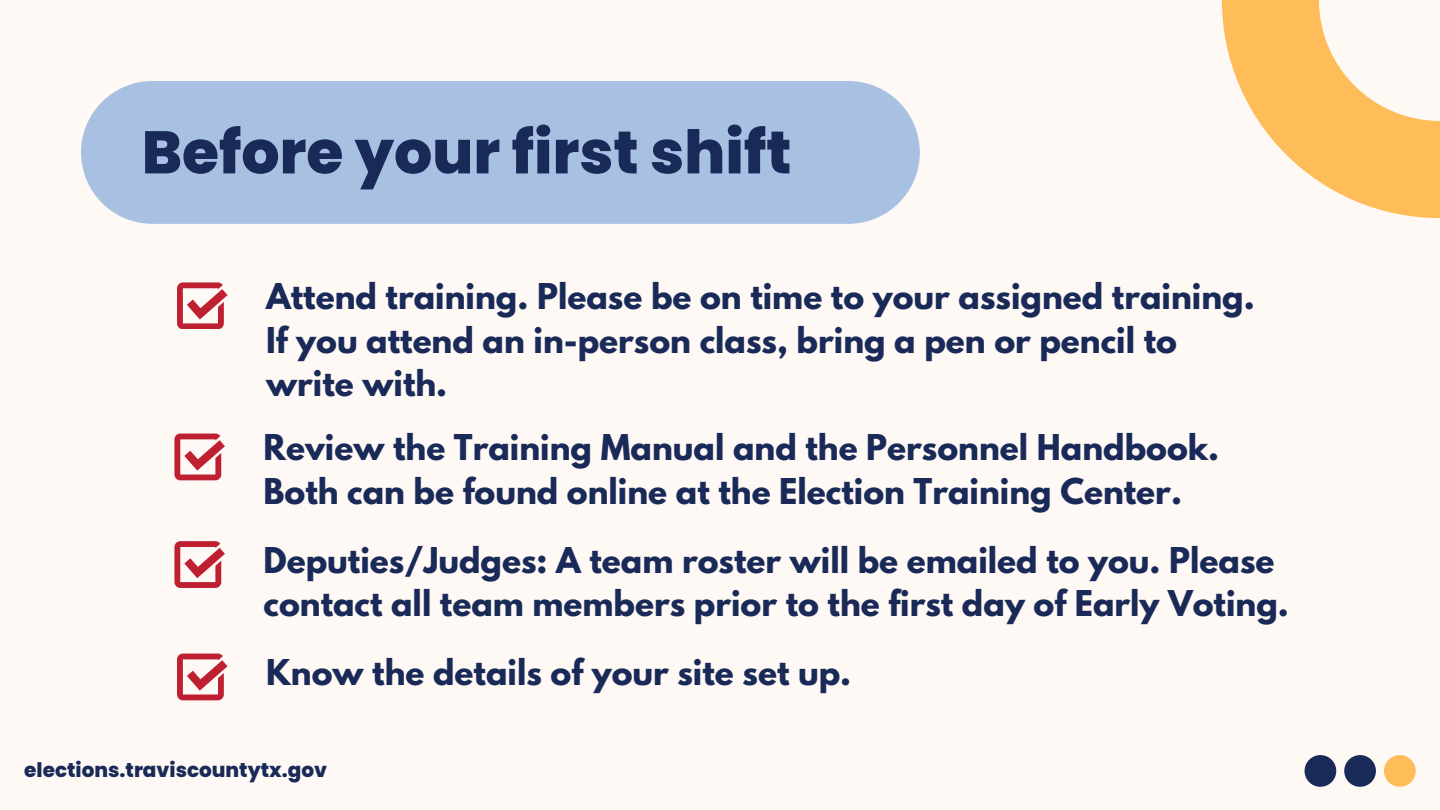
<style>
.page{position:relative;width:1440px;height:810px;background:#fff9f5}
.page>*{position:absolute;margin:0;border:0;box-sizing:border-box;transform-origin:0 0}
.t1{font:800 60px "Poppins";color:#1a2a58}
.t2{font:700 31.5px/43.5px "League Spartan";color:#1a2a58}
.t3{font:800 20px "Poppins";color:#1a2a58}
</style>
<div class="page">
<svg style="left:1384px;top:755px;width:32px;height:32px"></svg>
<svg style="left:1344px;top:755px;width:32px;height:32px"></svg>
<svg style="left:1305px;top:755px;width:31px;height:32px"></svg>
<svg style="left:1222px;top:0;width:218px;height:218px;fill:#ffbd59"></svg>
<div style="left:81px;top:81px;width:839px;height:143px;background:#a8c1e3;border-radius:71px"></div>
<svg style="left:177px;top:282px;width:51px;height:47px"></svg>
<svg style="left:174px;top:434px;width:51px;height:46px"></svg>
<svg style="left:174px;top:541px;width:51px;height:47px"></svg>
<svg style="left:177px;top:654px;width:51px;height:46px"></svg>
<h1 class="t1" style="left:142px;top:110px;width:651px">Before your first shift</h1>
<p class="t2" style="left:266px;top:279px;width:990px">Attend training. Please be on time to your assigned training.<br>If you attend an in-person class, bring a pen or pencil to write with.</p>
<h2 class="t2" style="left:264px;top:430px;width:957px">Review the Training Manual and the Personnel Handbook.<br>Both can be found online at the Election Training Center.</h2>
<p class="t2" style="left:264px;top:542px;width:1027px">Deputies/Judges: A team roster will be emailed to you. Please contact all team members prior to the first day of Early Voting.</p>
<h2 class="t2" style="left:266px;top:655px;width:587px">Know the details of your site set up.</h2>
<p class="t3" style="left:24px;top:756px;width:304px">elections.traviscountytx.gov</p>
</div>
